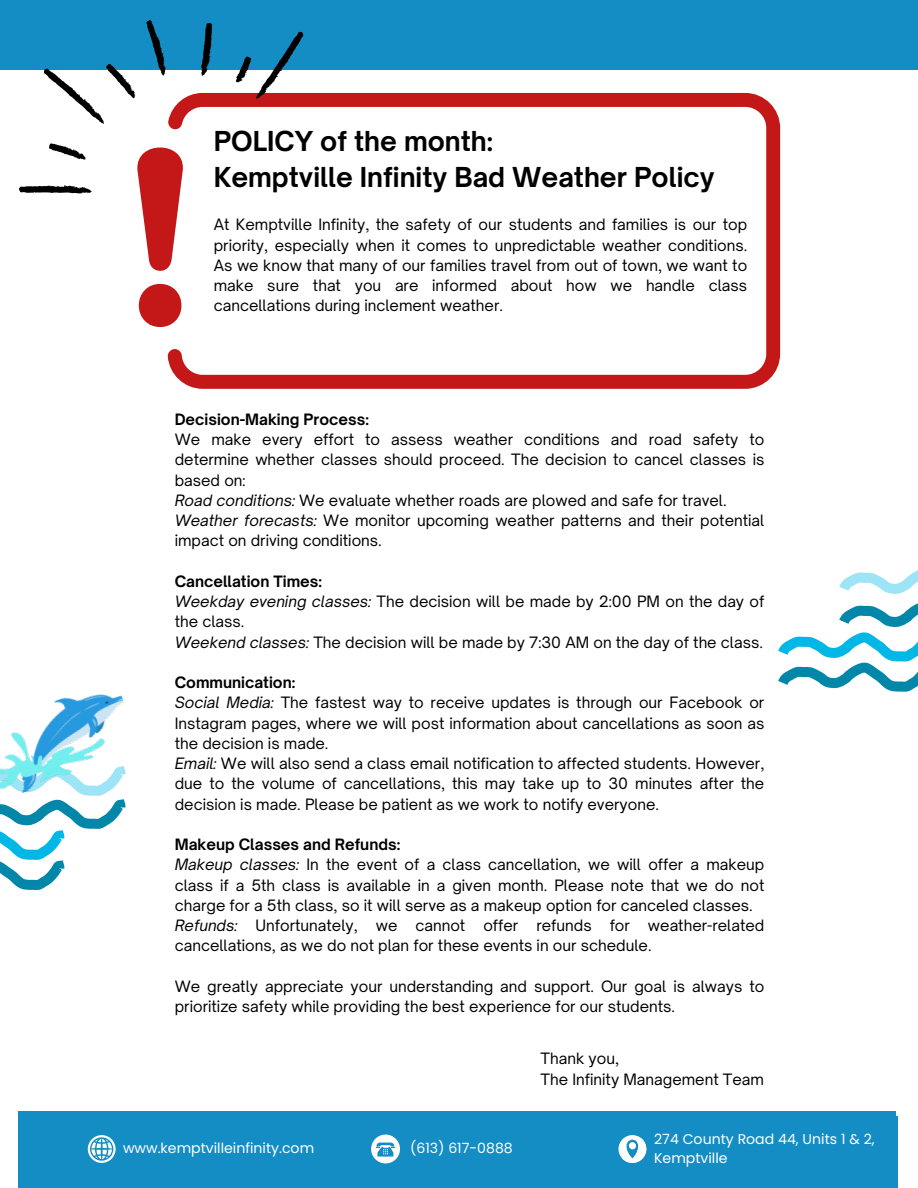
<style>
.page{position:relative;width:918px;height:1188px;background:#fff}
.page>*{position:absolute;margin:0;border:0;box-sizing:border-box;transform-origin:0 0}
.t1{font:700 26.25px/36px "Open Sauce One";color:#000}
.t2{font:15px/20.2px "Open Sauce One";color:#000;text-align:justify}
.t3{font:700 15px "Open Sauce One";color:#000}
.t4{font:14.1px/19px "Poppins";color:#fff}
.s1{font-style:italic}
</style>
<div class="page">
<div style="left:0;top:0;width:918px;height:70px;background:#148dc5"></div>
<div style="left:18px;top:1111px;width:877px;height:77px;background:#148dc5"></div>
<svg style="left:88px;top:1135px;width:28px;height:28px"></svg>
<svg style="left:371px;top:1135px;width:29px;height:28px"></svg>
<svg style="left:619px;top:1135px;width:27px;height:28px"></svg>
<svg style="left:168px;top:93px;width:612px;height:296px"></svg>
<svg style="left:138px;top:220px;width:45px;height:107px"></svg>
<svg style="left:19px;top:20px;width:307px;height:200px"></svg>
<svg style="left:778px;top:570px;width:140px;height:121px"></svg>
<svg style="left:0;top:804px;width:125px;height:86px"></svg>
<img style="left:0;top:694px;width:126px;height:110px">
<p class="t1" style="left:214px;top:123px;width:503px">POLICY of the month:<br>Kemptville Infinity Bad Weather Policy</p>
<p class="t2" style="left:214px;top:215px;width:535px">At Kemptville Infinity, the safety of our students and families is our top priority, especially when it comes to unpredictable weather conditions.<br>As we know that many of our families travel from out of town, we want to make sure that you are informed about how we handle class cancellations during inclement weather.</p>
<p class="t3" style="left:175px;top:410px;width:196px">Decision-Making Process:</p>
<p class="t2" style="left:175px;top:429px;width:591px">We make every effort to assess weather conditions and road safety to determine whether classes should proceed. The decision to cancel classes is based on:</p>
<p class="t2" style="left:175px;top:490px;width:553px"><span class="s1">Road conditions:</span> We evaluate whether roads are plowed and safe for travel.</p>
<p class="t2" style="left:175px;top:510px;width:591px"><span class="s1">Weather forecasts:</span> We monitor upcoming weather patterns and their potential impact on driving conditions.</p>
<p class="t3" style="left:175px;top:572px;width:149px">Cancellation Times:</p>
<p class="t2" style="left:175px;top:591px;width:591px"><span class="s1">Weekday evening classes:</span> The decision will be made by 2:00 PM on the day of the class.</p>
<p class="t2" style="left:175px;top:632px;width:590px"><span class="s1">Weekend classes:</span> The decision will be made by 7:30 AM on the day of the class.</p>
<p class="t3" style="left:175px;top:673px;width:122px">Communication:</p>
<p class="t2" style="left:175px;top:693px;width:591px"><span class="s1">Social Media:</span> The fastest way to receive updates is through our Facebook or Instagram pages, where we will post information about cancellations as soon as the decision is made.</p>
<p class="t2" style="left:175px;top:753px;width:591px"><span class="s1">Email:</span> We will also send a class email notification to affected students. However, due to the volume of cancellations, this may take up to 30 minutes after the decision is made. Please be patient as we work to notify everyone.</p>
<p class="t3" style="left:175px;top:835px;width:227px">Makeup Classes and Refunds:</p>
<p class="t2" style="left:175px;top:855px;width:591px"><span class="s1">Makeup classes:</span> In the event of a class cancellation, we will offer a makeup class if a 5th class is available in a given month. Please note that we do not charge for a 5th class, so it will serve as a makeup option for canceled classes.</p>
<p class="t2" style="left:175px;top:915px;width:591px"><span class="s1">Refunds:</span> Unfortunately, we cannot offer refunds for weather-related cancellations, as we do not plan for these events in our schedule.</p>
<p class="t2" style="left:175px;top:976px;width:591px">We greatly appreciate your understanding and support. Our goal is always to prioritize safety while providing the best experience for our students.</p>
<p class="t2" style="left:541px;top:1049px;width:80px">Thank you,</p>
<p class="t2" style="left:541px;top:1069px;width:225px">The Infinity Management Team</p>
<h1 class="t4" style="left:123px;top:1139px;width:193px">www.kemptvilleinfinity.com</h1>
<p class="t4" style="left:410px;top:1139px;width:104px">(613) 617-0888</p>
<p class="t4" style="left:654px;top:1129px;width:222px">274 County Road 44, Units 1 &amp; 2,<br>Kemptville</p>
</div>
